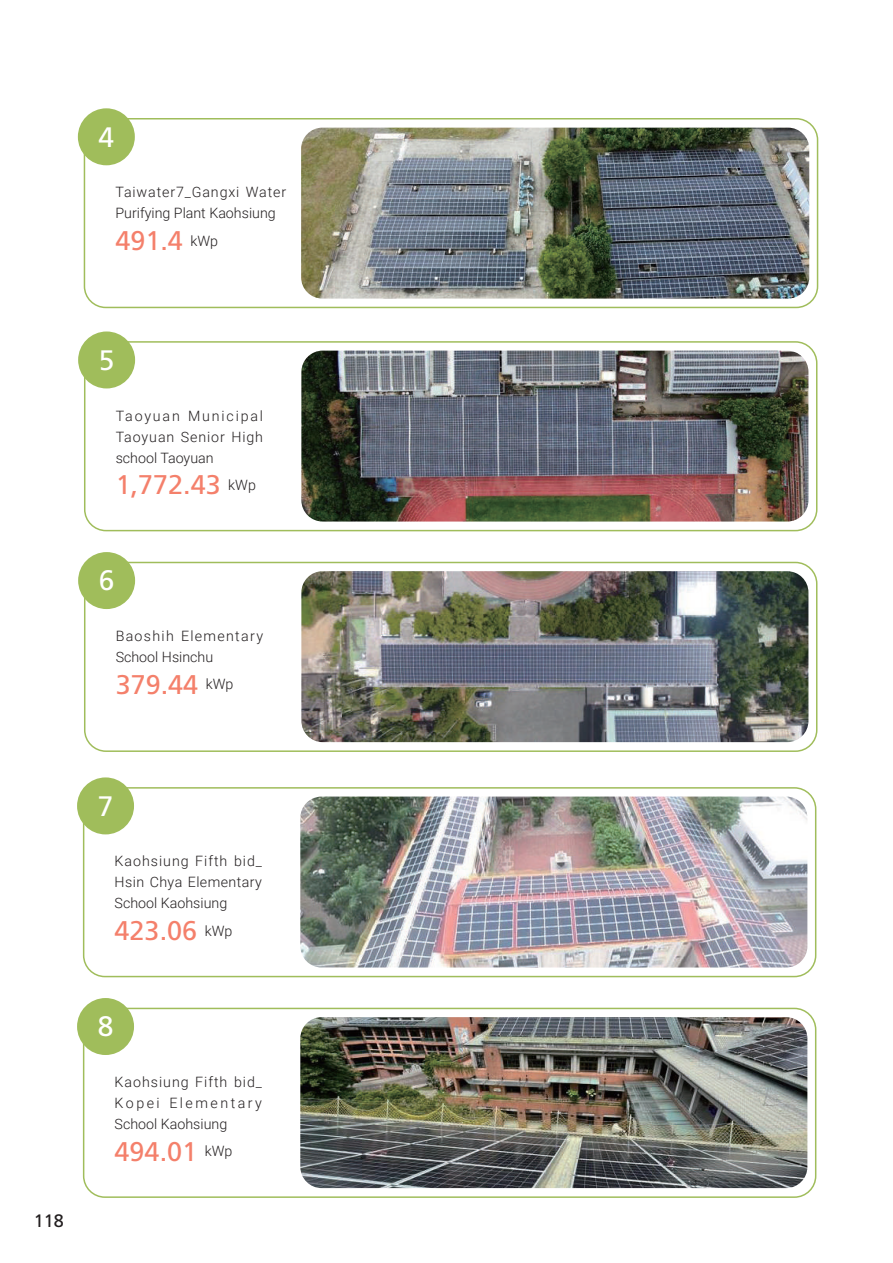
<style>
.page{position:relative;width:893px;height:1263px;background:#fff}
.page>*{position:absolute;margin:0;border:0;box-sizing:border-box;transform-origin:0 0}
.t1{font:28.2px "Frutiger";color:#fff}
.t2{font:27px "Frutiger";color:#f4806b}
.t3{font:18px "Frutiger";color:#231f20}
.t4{font:300 14.25px/21px "Roboto";letter-spacing:.06em;color:#231f20;text-align:justify}
.t5{font:300 14.25px/21px "Roboto";color:#231f20}
.t6{font:300 14.25px/21px "Roboto";letter-spacing:.09em;color:#231f20}
</style>
<div class="page">
<div style="left:84px;top:118px;width:734px;height:190px;border:2px solid #a0bd5b;border-radius:21px"></div>
<div style="left:78px;top:108px;width:57px;height:57px;background:#a0bd5b;border-radius:50%"></div>
<img style="left:301px;top:128px;width:508px;height:171px">
<div style="left:84px;top:341px;width:733px;height:190px;border:2px solid #a0bd5b;border-radius:21px"></div>
<div style="left:78px;top:331px;width:57px;height:57px;background:#a0bd5b;border-radius:50%"></div>
<img style="left:301px;top:351px;width:507px;height:170px">
<div style="left:84px;top:562px;width:733px;height:190px;border:2px solid #a0bd5b;border-radius:21px"></div>
<div style="left:78px;top:552px;width:57px;height:57px;background:#a0bd5b;border-radius:50%"></div>
<img style="left:301px;top:571px;width:507px;height:171px">
<div style="left:83px;top:787px;width:733px;height:190px;border:2px solid #a0bd5b;border-radius:21px"></div>
<div style="left:77px;top:777px;width:57px;height:57px;background:#a0bd5b;border-radius:50%"></div>
<img style="left:300px;top:796px;width:507px;height:171px">
<div style="left:83px;top:1008px;width:733px;height:190px;border:2px solid #a0bd5b;border-radius:21px"></div>
<div style="left:77px;top:998px;width:57px;height:57px;background:#a0bd5b;border-radius:50%"></div>
<img style="left:300px;top:1017px;width:507px;height:171px">
<h1 class="t1" style="left:99px;top:120px;width:17px">4</h1>
<p class="t5" style="left:115px;top:181px;width:172px">Taiwater7_Gangxi Water<br>Purifying Plant Kaohsiung</p>
<h2 class="t2" style="left:115px;top:225px;width:104px">491.4 <sup>kWp</sup></h2>
<h1 class="t1" style="left:99px;top:343px;width:17px">5</h1>
<p class="t4" style="left:116px;top:404px;width:149px">Taoyuan Municipal Taoyuan Senior High school Taoyuan</p>
<h2 class="t2" style="left:116px;top:469px;width:142px">1,772.43 <sup>kWp</sup></h2>
<h1 class="t1" style="left:99px;top:564px;width:17px">6</h1>
<p class="t6" style="left:116px;top:625px;width:149px">Baoshih Elementary<br>School Hsinchu</p>
<h2 class="t2" style="left:116px;top:669px;width:119px">379.44 <sup>kWp</sup></h2>
<p class="t3" style="left:34px;top:1210px;width:32px">118</p>
<h1 class="t1" style="left:98px;top:789px;width:17px">7</h1>
<p class="t4" style="left:115px;top:850px;width:149px">Kaohsiung Fifth bid_ Hsin Chya Elementary School Kaohsiung</p>
<h2 class="t2" style="left:115px;top:915px;width:119px">423.06 <sup>kWp</sup></h2>
<h1 class="t1" style="left:98px;top:1010px;width:17px">8</h1>
<p class="t4" style="left:115px;top:1071px;width:149px">Kaohsiung Fifth bid_ Kopei Elementary School Kaohsiung</p>
<h2 class="t2" style="left:115px;top:1135px;width:119px">494.01 <sup>kWp</sup></h2>
</div>
